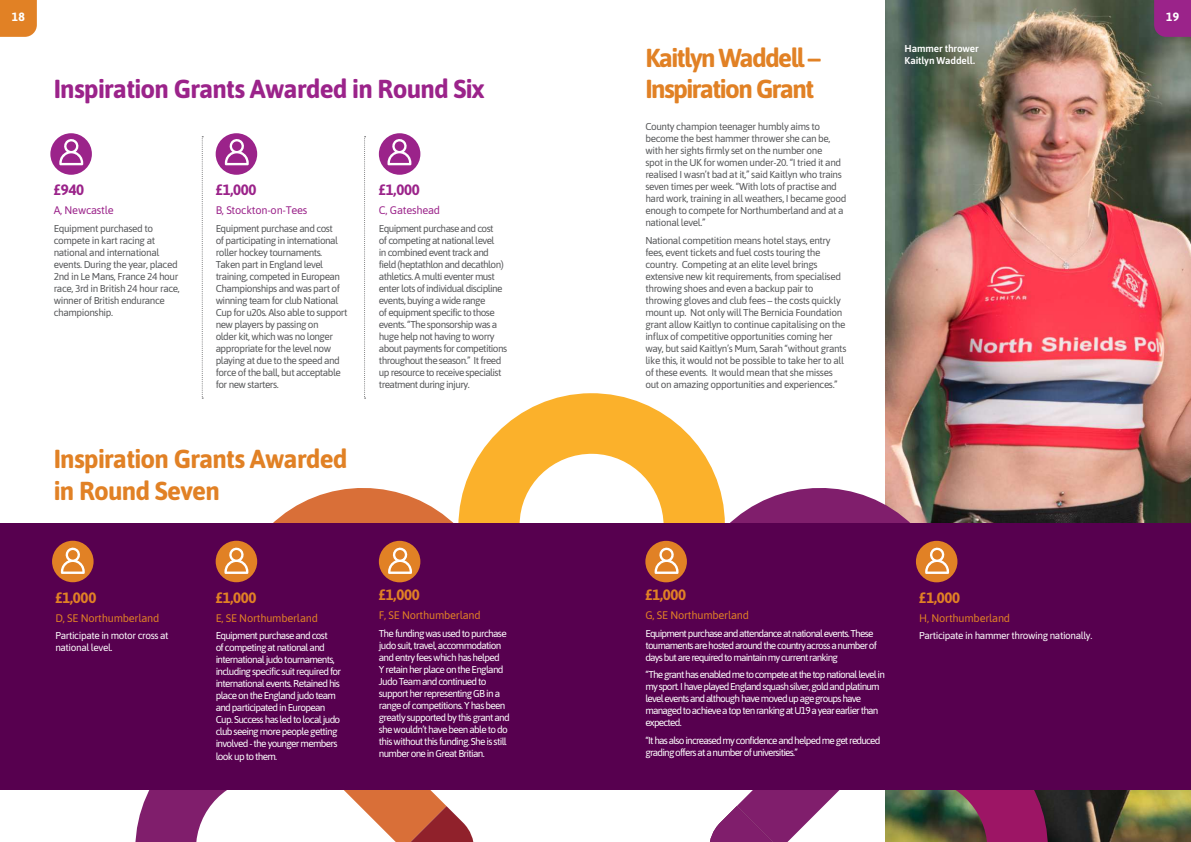
<style>
.page{position:relative;width:1191px;height:842px;background:#fff}
.page>*{position:absolute;margin:0;border:0;box-sizing:border-box;transform-origin:0 0}
.t1{font:700 26px/31.2px "Asap";letter-spacing:-.03em;color:#e18125}
.t2{font:700 26px "Asap";letter-spacing:-.03em;color:#9b238a}
.t3{font:700 26px/31.2px "Asap";letter-spacing:-.06em;color:#e18125}
.t4{font:700 15px "Asap";letter-spacing:-.02em;color:#e18125}
.t5{font:700 15px "Asap";letter-spacing:-.02em;color:#9b238a}
.t6{font:700 12px "Asap";color:#fff}
.t7{font:11px "Asap";letter-spacing:-.02em;color:#e18125}
.t8{font:11px "Asap";letter-spacing:-.02em;color:#9b238a}
.t9{font:10px/12px "Asap";letter-spacing:-.04em;color:#57585a}
.t10{font:10px/12px "Asap";letter-spacing:-.07em;color:#fff}
.t11{font:10px/12px "Asap";letter-spacing:-.06em;color:#57585a}
.t12{font:10px/12px "Asap";letter-spacing:-.04em;color:#fff}
.t13{font:600 10px/12px "Asap";letter-spacing:-.015em;color:#fff}
</style>
<div class="page">
<img style="left:885px;top:0;width:306px;height:842px">
<svg style="left:469px;top:393px;width:246px;height:81px;fill:#fbb12b"></svg>
<svg style="left:953px;top:789px;width:95px;height:53px;fill:#9d1565"></svg>
<svg style="left:135px;top:789px;width:95px;height:53px;fill:#801e6c"></svg>
<svg style="left:591px;top:474px;width:362px;height:368px"></svg>
<svg style="left:709px;top:806px;width:71px;height:36px"></svg>
<svg style="left:230px;top:474px;width:361px;height:368px"></svg>
<svg style="left:403px;top:806px;width:71px;height:36px"></svg>
<div style="left:0;top:523px;width:1191px;height:266px;background:#57004f"></div>
<svg style="left:202px;top:136px;width:1px;height:263px"></svg>
<svg style="left:364px;top:136px;width:1px;height:263px"></svg>
<div style="left:50px;top:133px;width:42px;height:42px;background:#9b238a;border-radius:50%"></div>
<div style="left:216px;top:133px;width:41px;height:42px;background:#9b238a;border-radius:50%"></div>
<div style="left:379px;top:133px;width:41px;height:42px;background:#9b238a;border-radius:50%"></div>
<div style="left:52px;top:541px;width:42px;height:41px;background:#e18125;border-radius:50%"></div>
<div style="left:216px;top:541px;width:41px;height:41px;background:#e18125;border-radius:50%"></div>
<div style="left:379px;top:541px;width:41px;height:41px;background:#e18125;border-radius:50%"></div>
<svg style="left:0;top:0;width:37px;height:37px"></svg>
<svg style="left:1154px;top:0;width:37px;height:37px"></svg>
<svg style="left:59px;top:139px;width:24px;height:26px"></svg>
<svg style="left:225px;top:139px;width:24px;height:26px"></svg>
<svg style="left:387px;top:139px;width:24px;height:26px"></svg>
<svg style="left:61px;top:547px;width:24px;height:27px"></svg>
<svg style="left:224px;top:547px;width:24px;height:27px"></svg>
<svg style="left:388px;top:547px;width:24px;height:27px"></svg>
<div style="left:645px;top:541px;width:42px;height:41px;background:#e18125;border-radius:50%"></div>
<svg style="left:654px;top:540px;width:33px;height:43px"></svg>
<div style="left:916px;top:541px;width:41px;height:41px;background:#e18125;border-radius:50%"></div>
<svg style="left:925px;top:547px;width:24px;height:27px"></svg>
<p class="t6" style="left:12px;top:8px;width:15px">18</p>
<p class="t6" style="left:1166px;top:8px;width:15px">19</p>
<p class="t13" style="left:904px;top:42px;width:76px">Hammer thrower<br>Kaitlyn Waddell.</p>
<h1 class="t3" style="left:645px;top:41px;width:177px">Kaitlyn Waddell –<br>Inspiration Grant</h1>
<h1 class="t2" style="left:54px;top:70px;width:432px">Inspiration Grants Awarded in Round Six</h1>
<h2 class="t5" style="left:54px;top:180px;width:32px">£940</h2>
<p class="t8" style="left:54px;top:203px;width:62px">A, Newcastle</p>
<p class="t9" style="left:54px;top:222px;width:128px">Equipment purchased to compete in kart racing at national and international events. During the year, placed<br>2nd in Le Mans, France 24 hour race, 3rd in British 24 hour race, winner of British endurance championship.</p>
<h2 class="t5" style="left:216px;top:180px;width:42px">£1,000</h2>
<p class="t8" style="left:216px;top:203px;width:93px">B, Stockton-on-Tees</p>
<p class="t9" style="left:216px;top:222px;width:133px">Equipment purchase and cost<br>of participating in international roller hockey tournaments.<br>Taken part in England level training, competed in European<br>Championships and was part of winning team for club National<br>Cup for u20s. Also able to support new players by passing on<br>older kit, which was no longer appropriate for the level now playing at due to the speed and force of the ball, but acceptable for new starters.</p>
<h1 class="t1" style="left:54px;top:442px;width:295px">Inspiration Grants Awarded in Round Seven</h1>
<h2 class="t5" style="left:379px;top:180px;width:42px">£1,000</h2>
<p class="t8" style="left:379px;top:203px;width:63px">C, Gateshead</p>
<p class="t11" style="left:379px;top:222px;width:130px">Equipment purchase and cost<br>of competing at national level<br>in combined event track and field (heptathlon and decathlon) athletics. A multi eventer must enter lots of individual discipline events, buying a wide range<br>of equipment specific to those events. “The sponsorship was a huge help not having to worry about payments for competitions throughout the season.” It freed up resource to receive specialist treatment during injury.</p>
<h2 class="t4" style="left:55px;top:587px;width:42px">£1,000</h2>
<p class="t7" style="left:55px;top:610px;width:105px">D, SE Northumberland</p>
<p class="t12" style="left:55px;top:629px;width:115px">Participate in motor cross at national level.</p>
<h2 class="t4" style="left:216px;top:587px;width:42px">£1,000</h2>
<p class="t7" style="left:216px;top:610px;width:104px">E, SE Northumberland</p>
<p class="t10" style="left:216px;top:629px;width:127px">Equipment purchase and cost<br>of competing at national and international judo tournaments, including specific suit required for international events. Retained his place on the England judo team and participated in European<br>Cup. Success has led to local judo club seeing more people getting involved - the younger members look up to them.</p>
<h2 class="t4" style="left:379px;top:584px;width:42px">£1,000</h2>
<p class="t7" style="left:379px;top:608px;width:103px">F, SE Northumberland</p>
<p class="t10" style="left:379px;top:627px;width:132px">The funding was used to purchase judo suit, travel, accommodation and entry fees which has helped<br>Y retain her place on the England<br>Judo Team and continued to support her representing GB in a range of competitions. Y has been greatly supported by this grant and she wouldn’t have been able to do this without this funding. She is still number one in Great Britian.</p>
<p class="t9" style="left:645px;top:120px;width:202px">County champion teenager humbly aims to become the best hammer thrower she can be, with her sights firmly set on the number one<br>spot in the UK for women under-20. “I tried it and realised I wasn’t bad at it,” said Kaitlyn who trains seven times per week. “With lots of practise and hard work, training in all weathers, I became good enough to compete for Northumberland and at a national level.”</p>
<p class="t9" style="left:645px;top:234px;width:203px">National competition means hotel stays, entry fees, event tickets and fuel costs touring the country. Competing at an elite level brings extensive new kit requirements, from specialised throwing shoes and even a backup pair to throwing gloves and club fees – the costs quickly mount up. Not only will The Bernicia Foundation grant allow Kaitlyn to continue capitalising on the influx of competitive opportunities coming her way, but said Kaitlyn’s Mum, Sarah “without grants like this, it would not be possible to take her to all of these events. It would mean that she misses out on amazing opportunities and experiences.”</p>
<h2 class="t4" style="left:645px;top:584px;width:42px">£1,000</h2>
<p class="t7" style="left:645px;top:608px;width:105px">G, SE Northumberland</p>
<p class="t10" style="left:645px;top:627px;width:233px">Equipment purchase and attendance at national events. These tournaments are hosted around the country across a number of days but are required to maintain my current ranking</p>
<p class="t10" style="left:645px;top:668px;width:241px">“The grant has enabled me to compete at the top national level in my sport. I have played England squash silver, gold and platinum level events and although have moved up age groups have managed to achieve a top ten ranking at U19 a year earlier than expected.</p>
<p class="t10" style="left:645px;top:734px;width:237px">“It has also increased my confidence and helped me get reduced grading offers at a number of universities.”</p>
<h2 class="t4" style="left:919px;top:587px;width:42px">£1,000</h2>
<p class="t7" style="left:919px;top:610px;width:92px">H, Northumberland</p>
<p class="t12" style="left:919px;top:629px;width:174px">Participate in hammer throwing nationally.</p>
</div>
